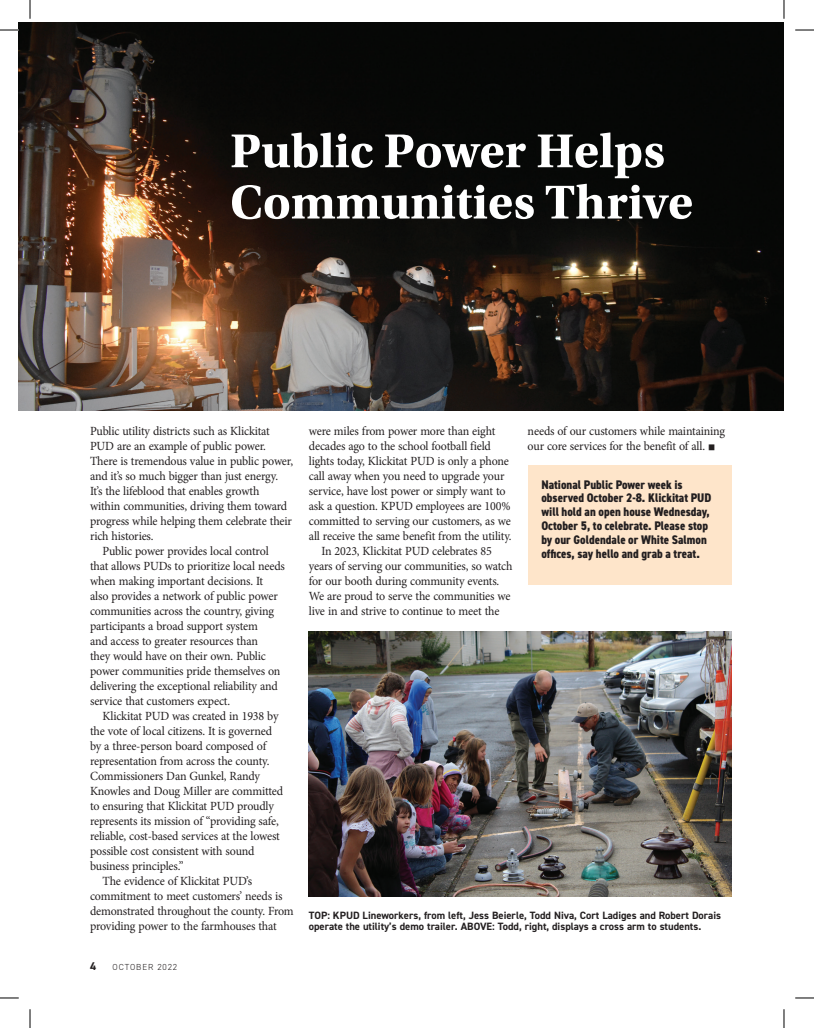
<style>
.page{position:relative;width:814px;height:1028px;background:#fff}
.page>*{position:absolute;margin:0;border:0;box-sizing:border-box;transform-origin:0 0}
.t1{font:700 50px/51.2px "Utopia Std";color:#fff}
.t2{font:12.5px/15px "Minion Pro";letter-spacing:-.015em;color:#231f20;scale:.96 1}
.t3{font:800 condensed 12.5px/13.8px "DIN2014";color:#231f20}
.t4{font:700 11.25px "DIN2014";color:#231f20}
.t5{font:700 10.62px/11.2px "DIN2014";color:#231f20}
.t6{font:300 8.75px "DIN2014";letter-spacing:.1em;color:#231f20}
</style>
<div class="page">
<img style="left:309px;top:632px;width:422px;height:264px">
<img style="left:19px;top:22px;width:765px;height:388px">
<div style="left:528px;top:465px;width:203px;height:120px;background:#fee5ca"></div>
<svg style="left:0;top:29px;width:19px;height:2px"></svg>
<svg style="left:795px;top:29px;width:19px;height:2px"></svg>
<svg style="left:0;top:997px;width:19px;height:1px"></svg>
<svg style="left:795px;top:997px;width:19px;height:1px"></svg>
<svg style="left:29px;top:0;width:2px;height:19px"></svg>
<svg style="left:29px;top:1009px;width:2px;height:19px"></svg>
<svg style="left:783px;top:0;width:2px;height:19px"></svg>
<svg style="left:783px;top:1009px;width:2px;height:19px"></svg>
<h1 class="t1" style="left:230px;top:126px;width:465px">Public Power Helps<br>Communities Thrive</h1>
<p class="t2" style="left:90px;top:424px;width:189px">Public utility districts such as Klickitat</p>
<p class="t2" style="left:90px;top:439px;width:185px">PUD are an example of public power.</p>
<p class="t2" style="left:90px;top:454px;width:213px">There is tremendous value in public power,</p>
<p class="t2" style="left:90px;top:469px;width:197px">and it’s so much bigger than just energy.</p>
<p class="t2" style="left:90px;top:484px;width:178px">It’s the lifeblood that enables growth</p>
<p class="t2" style="left:90px;top:499px;width:207px">within communities, driving them toward</p>
<p class="t2" style="left:90px;top:514px;width:212px">progress while helping them celebrate their</p>
<p class="t2" style="left:90px;top:529px;width:68px">rich histories.</p>
<p class="t2" style="left:103px;top:544px;width:175px">Public power provides local control</p>
<p class="t2" style="left:90px;top:559px;width:205px">that allows PUDs to prioritize local needs</p>
<p class="t2" style="left:90px;top:574px;width:182px">when making important decisions. It</p>
<p class="t2" style="left:90px;top:589px;width:197px">also provides a network of public power</p>
<p class="t2" style="left:90px;top:604px;width:193px">communities across the country, giving</p>
<p class="t2" style="left:90px;top:619px;width:176px">participants a broad support system</p>
<p class="t2" style="left:90px;top:634px;width:176px">and access to greater resources than</p>
<p class="t2" style="left:90px;top:649px;width:185px">they would have on their own. Public</p>
<p class="t2" style="left:90px;top:664px;width:200px">power communities pride themselves on</p>
<p class="t2" style="left:90px;top:679px;width:197px">delivering the exceptional reliability and</p>
<p class="t2" style="left:90px;top:694px;width:147px">service that customers expect.</p>
<p class="t2" style="left:103px;top:709px;width:185px">Klickitat PUD was created in 1938 by</p>
<p class="t2" style="left:90px;top:724px;width:191px">the vote of local citizens. It is governed</p>
<p class="t2" style="left:90px;top:739px;width:185px">by a three-person board composed of</p>
<p class="t2" style="left:90px;top:754px;width:188px">representation from across the county.</p>
<p class="t2" style="left:90px;top:769px;width:178px">Commissioners Dan Gunkel, Randy</p>
<p class="t2" style="left:90px;top:784px;width:203px">Knowles and Doug Miller are committed</p>
<p class="t2" style="left:90px;top:799px;width:193px">to ensuring that Klickitat PUD proudly</p>
<p class="t2" style="left:90px;top:814px;width:198px">represents its mission of “providing safe,</p>
<p class="t2" style="left:90px;top:829px;width:199px">reliable, cost-based services at the lowest</p>
<p class="t2" style="left:90px;top:844px;width:173px">possible cost consistent with sound</p>
<p class="t2" style="left:90px;top:859px;width:99px">business principles.”</p>
<p class="t2" style="left:103px;top:874px;width:157px">The evidence of Klickitat PUD’s</p>
<p class="t2" style="left:90px;top:889px;width:202px">commitment to meet customers’ needs is</p>
<p class="t2" style="left:90px;top:904px;width:214px">demonstrated throughout the county. From</p>
<p class="t2" style="left:90px;top:919px;width:196px">providing power to the farmhouses that</p>
<p class="t4" style="left:90px;top:959px;width:8px">4</p>
<p class="t6" style="left:112px;top:962px;width:66px">OCTOBER 2022</p>
<p class="t2" style="left:309px;top:424px;width:196px">were miles from power more than eight</p>
<p class="t2" style="left:309px;top:439px;width:191px">decades ago to the school football field</p>
<p class="t2" style="left:309px;top:454px;width:210px">lights today, Klickitat PUD is only a phone</p>
<p class="t2" style="left:309px;top:469px;width:205px">call away when you need to upgrade your</p>
<p class="t2" style="left:309px;top:484px;width:206px">service, have lost power or simply want to</p>
<p class="t2" style="left:309px;top:499px;width:211px">ask a question. KPUD employees are 100%</p>
<p class="t2" style="left:309px;top:514px;width:212px">committed to serving our customers, as we</p>
<p class="t2" style="left:309px;top:529px;width:213px">all receive the same benefit from the utility.</p>
<p class="t2" style="left:321px;top:544px;width:179px">In 2023, Klickitat PUD celebrates 85</p>
<p class="t2" style="left:309px;top:559px;width:214px">years of serving our communities, so watch</p>
<p class="t2" style="left:309px;top:574px;width:200px">for our booth during community events.</p>
<p class="t2" style="left:309px;top:589px;width:212px">We are proud to serve the communities we</p>
<p class="t2" style="left:309px;top:604px;width:200px">live in and strive to continue to meet the</p>
<p class="t2" style="left:527px;top:424px;width:207px">needs of our customers while maintaining our core services for the benefit of all. ■</p>
<p class="t3" style="left:541px;top:477px;width:172px">National Public Power week is observed October 2-8. Klickitat PUD will hold an open house Wednesday, October 5, to celebrate. Please stop by our Goldendale or White Salmon offices, say hello and grab a treat.</p>
<p class="t5" style="left:309px;top:909px;width:414px">TOP: KPUD Lineworkers, from left, Jess Beierle, Todd Niva, Cort Ladiges and Robert Dorais operate the utility’s demo trailer. ABOVE: Todd, right, displays a cross arm to students.</p>
</div>
